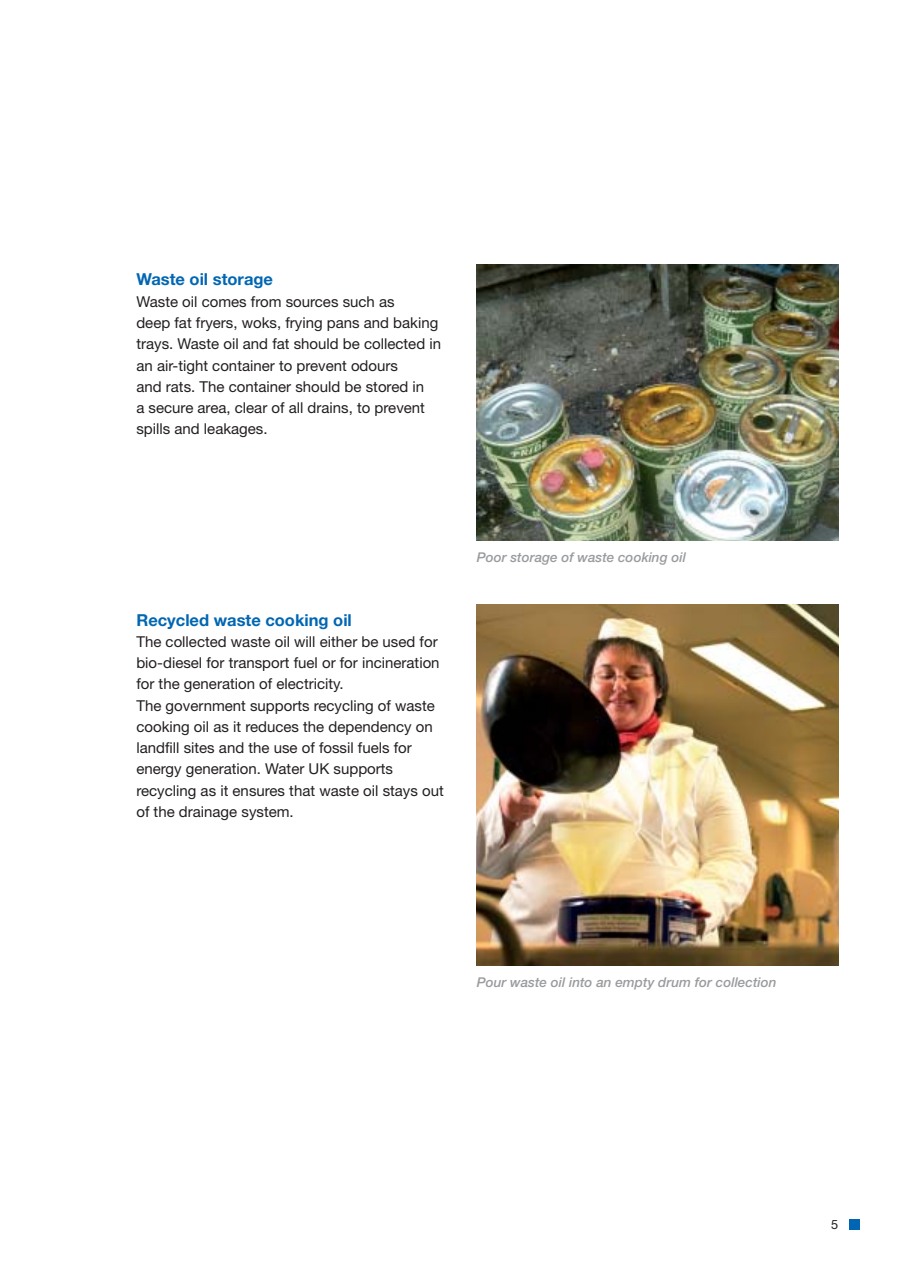
<style>
.page{position:relative;width:911px;height:1281px;background:#fff}
.page>*{position:absolute;margin:0;border:0;box-sizing:border-box;transform-origin:0 0}
.t1{font:700 16.5px "Helvetica Neue";color:#0066b3}
.t2{font:15px/21.3px "Helvetica Neue";color:#231f20}
.t3{font:italic 500 13.5px "Helvetica Neue";color:#999b9e}
.t4{font:12.75px "Helvetica Neue";color:#231f20}
</style>
<div class="page">
<div style="left:849px;top:1219px;width:10px;height:10px;background:#0066b3"></div>
<img style="left:477px;top:264px;width:361px;height:277px">
<img style="left:477px;top:604px;width:361px;height:362px">
<p class="t1" style="left:136px;top:274px;width:138px">Waste oil storage</p>
<p class="t2" style="left:136px;top:292px;width:306px">Waste oil comes from sources such as<br>deep fat fryers, woks, frying pans and baking trays. Waste oil and fat should be collected in an air-tight container to prevent odours<br>and rats. The container should be stored in<br>a secure area, clear of all drains, to prevent spills and leakages.</p>
<p class="t1" style="left:136px;top:614px;width:217px">Recycled waste cooking oil</p>
<p class="t2" style="left:136px;top:632px;width:309px">The collected waste oil will either be used for bio-diesel for transport fuel or for incineration for the generation of electricity.<br>The government supports recycling of waste cooking oil as it reduces the dependency on landfill sites and the use of fossil fuels for energy generation. Water UK supports recycling as it ensures that waste oil stays out of the drainage system.</p>
<p class="t3" style="left:477px;top:552px;width:211px">Poor storage of waste cooking oil</p>
<p class="t3" style="left:477px;top:977px;width:301px">Pour waste oil into an empty drum for collection</p>
<p class="t4" style="left:831px;top:1220px;width:9px">5</p>
</div>
